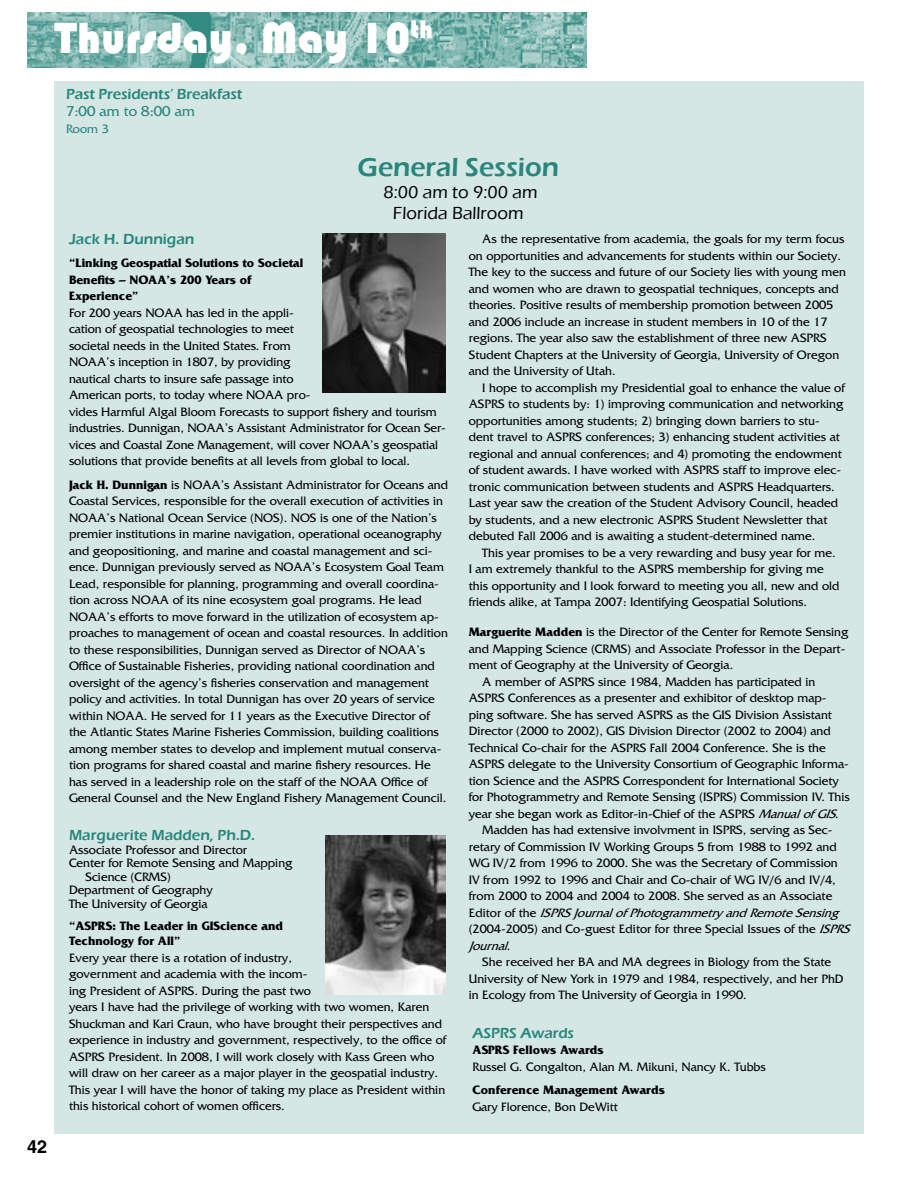
<style>
.page{position:relative;width:918px;height:1188px;background:#fff}
.page>*{position:absolute;margin:0;border:0;box-sizing:border-box;transform-origin:0 0}
.Fun_Heading_Large{font:45px "Bauhaus 93";color:#fff}
.Heading_1{font:600 27px "Eras ITC";color:#2a867c}
.Heading_1-2{font:500 18px "Eras ITC";color:#000}
.Heading_2{font:500 18px "Eras ITC";color:#000}
.t1{font:700 18px "Helvetica";color:#000}
.Heading_3{font:600 15px "Eras ITC";color:#2a867c}
.Session_Title{font:600 15px "Eras ITC";letter-spacing:-.01em;color:#2a867c}
.Room_Workshop{font:15px "Friz Quadrata";color:#2a867c}
.Body{font:12.75px/16.5px "Friz Quadrata";color:#000}
.Body-2{font:700 12.75px/16.5px "Friz Quadrata";color:#000}
.Heading_3-2{font:12.75px "Friz Quadrata";color:#000}
.Heading_3-3{font:700 12.75px/15.3px "Friz Quadrata";color:#000}
.Room_Workshop-2{font:12.75px "Friz Quadrata";color:#2a867c}
.s1{font-weight:700}
.s2{font-style:italic}
</style>
<div class="page">
<img style="left:27px;top:13px;width:559px;height:55px">
<div style="left:54px;top:81px;width:810px;height:1053px;background:#d4e7e5"></div>
<img style="left:323px;top:234px;width:122px;height:159px">
<img style="left:326px;top:835px;width:119px;height:160px">
<p class="Fun_Heading_Large" style="left:54px;top:13px;width:381px">Thursday, May 10<sup>th</sup></p>
<p class="Session_Title" style="left:66px;top:85px;width:178px">Past Presidents’ Breakfast</p>
<p class="Room_Workshop" style="left:66px;top:103px;width:130px">7:00 am to 8:00 am</p>
<p class="Room_Workshop-2" style="left:66px;top:122px;width:44px">Room 3</p>
<p class="Heading_1" style="left:357px;top:152px;width:203px">General Session</p>
<p class="Heading_2" style="left:383px;top:182px;width:156px">8:00 am to 9:00 am</p>
<p class="Heading_1-2" style="left:393px;top:203px;width:132px">Florida Ballroom</p>
<p class="Body" style="left:469px;top:231px;width:379px;text-indent:14px">As the representative from academia, the goals for my term focus on opportunities and advancements for students within our Society.<br>The key to the success and future of our Society lies with young men and women who are drawn to geospatial techniques, concepts and theories. Positive results of membership promotion between 2005 and 2006 include an increase in student members in 10 of the 17 regions. The year also saw the establishment of three new ASPRS Student Chapters at the University of Georgia, University of Oregon and the University of Utah.</p>
<p class="Body" style="left:469px;top:380px;width:377px;text-indent:14px">I hope to accomplish my Presidential goal to enhance the value of ASPRS to students by: 1) improving communication and networking opportunities among students; 2) bringing down barriers to stu&shy;dent travel to ASPRS conferences; 3) enhancing student activities at regional and annual conferences; and 4) promoting the endowment of student awards. I have worked with ASPRS staff to improve elec&shy;tronic communication between students and ASPRS Headquarters.<br>Last year saw the creation of the Student Advisory Council, headed by students, and a new electronic ASPRS Student Newsletter that debuted Fall 2006 and is awaiting a student-determined name.</p>
<p class="Body" style="left:469px;top:545px;width:372px;text-indent:14px">This year promises to be a very rewarding and busy year for me.<br>I am extremely thankful to the ASPRS membership for giving me this opportunity and I look forward to meeting you all, new and old friends alike, at Tampa 2007: Identifying Geospatial Solutions.</p>
<p class="Body" style="left:469px;top:624px;width:381px"><span class="s1">Marguerite Madden</span> is the Director of the Center for Remote Sensing and Mapping Science (CRMS) and Associate Professor in the Depart&shy;ment of Geography at the University of Georgia.</p>
<p class="Body" style="left:469px;top:674px;width:383px;text-indent:14px">A member of ASPRS since 1984, Madden has participated in ASPRS Conferences as a presenter and exhibitor of desktop map&shy;ping software. She has served ASPRS as the GIS Division Assistant Director (2000 to 2002), GIS Division Director (2002 to 2004) and Technical Co-chair for the ASPRS Fall 2004 Conference. She is the ASPRS delegate to the University Consortium of Geographic Informa&shy;tion Science and the ASPRS Correspondent for International Society for Photogrammetry and Remote Sensing (ISPRS) Commission IV. This year she began work as Editor-in-Chief of the ASPRS <span class="s2">Manualof GIS</span>.</p>
<p class="Body" style="left:469px;top:822px;width:387px;text-indent:14px">Madden has had extensive involvment in ISPRS, serving as Sec&shy;retary of Commission IV Working Groups 5 from 1988 to 1992 and WG IV/2 from 1996 to 2000. She was the Secretary of Commission<br>IV from 1992 to 1996 and Chair and Co-chair of WG IV/6 and IV/4, from 2000 to 2004 and 2004 to 2008. She served as an Associate<br>E d i t o r o f t h e <span class="s2">ISPRSJournalof Photogrammetry andRemoteSensing </span>(2004-2005) and Co-guest Editor for three Special Issues of the <span class="s2">ISPRS Journal</span>.</p>
<p class="Body" style="left:469px;top:954px;width:376px;text-indent:14px">She received her BA and MA degrees in Biology from the State<br>University of New York in 1979 and 1984, respectively, and her PhD in Ecology from The University of Georgia in 1990.</p>
<p class="Session_Title" style="left:472px;top:1024px;width:103px">ASPRS Awards</p>
<p class="Body-2" style="left:472px;top:1042px;width:133px">ASPRS Fellows Awards</p>
<p class="Body" style="left:472px;top:1058px;width:295px">Russel G. Congalton, Alan M. Mikuni, Nancy K. Tubbs</p>
<p class="Body-2" style="left:472px;top:1082px;width:194px">Conference Management Awards</p>
<p class="Body" style="left:472px;top:1098px;width:147px">Gary Florence, Bon DeWitt</p>
<p class="Heading_3" style="left:69px;top:231px;width:127px">Jack H. Dunnigan</p>
<p class="Body-2" style="left:69px;top:255px;width:236px">“Linking Geospatial Solutions to Societal<br>Benefits – NOAA’s 200 Years of<br>Experience”</p>
<p class="Body" style="left:69px;top:305px;width:378px">For 200 years NOAA has led in the appli-<br>cation of geospatial technologies to meet<br>societal needs in the United States. From<br>NOAA’s inception in 1807, by providing<br>nautical charts to insure safe passage into<br>American ports, to today where NOAA pro-<br>vides Harmful Algal Bloom Forecasts to support fishery and tourism industries. Dunnigan, NOAA’s Assistant Administrator for Ocean Ser&shy;vices and Coastal Zone Management, will cover NOAA’s geospatial solutions that provide benefits at all levels from global to local.</p>
<p class="Body" style="left:69px;top:476px;width:381px"><span class="s1">Jack H. Dunnigan</span> is NOAA’s Assistant Administrator for Oceans and Coastal Services, responsible for the overall execution of activities in NOAA’s National Ocean Service (NOS). NOS is one of the Nation’s premier institutions in marine navigation, operational oceanography and geopositioning, and marine and coastal management and sci&shy;ence. Dunnigan previously served as NOAA’s Ecosystem Goal Team Lead, responsible for planning, programming and overall coordina&shy;tion across NOAA of its nine ecosystem goal programs. He lead NOAA’s efforts to move forward in the utilization of ecosystem ap&shy;proaches to management of ocean and coastal resources. In addition to these responsibilities, Dunnigan served as Director of NOAA’s Office of Sustainable Fisheries, providing national coordination and oversight of the agency’s fisheries conservation and management policy and activities. In total Dunnigan has over 20 years of service within NOAA. He served for 11 years as the Executive Director of the Atlantic States Marine Fisheries Commission, building coalitions among member states to develop and implement mutual conserva&shy;tion programs for shared coastal and marine fishery resources. He has served in a leadership role on the staff of the NOAA Office of General Counsel and the New England Fishery Management Council.</p>
<p class="Heading_3" style="left:69px;top:827px;width:188px">Marguerite Madden, Ph.D.</p>
<p class="Heading_3-2" style="left:69px;top:843px;width:180px">Associate Professor and Director</p>
<p class="Heading_3-2" style="left:69px;top:856px;width:225px">Center for Remote Sensing and Mapping</p>
<p class="Heading_3-2" style="left:85px;top:870px;width:87px">Science (CRMS)</p>
<p class="Heading_3-2" style="left:69px;top:883px;width:145px">Department of Geography</p>
<p class="Heading_3-2" style="left:69px;top:897px;width:140px">The University of Georgia</p>
<p class="Heading_3-3" style="left:69px;top:918px;width:216px">“ASPRS: The Leader in GIScience and<br>Technology for All”</p>
<p class="Body" style="left:69px;top:949px;width:379px">Every year there is a rotation of industry,<br>government and academia with the incom-<br>ing President of ASPRS. During the past two<br>years I have had the privilege of working with two women, Karen Shuckman and Kari Craun, who have brought their perspectives and experience in industry and government, respectively, to the office of ASPRS President. In 2008, I will work closely with Kass Green who will draw on her career as a major player in the geospatial industry.<br>This year I will have the honor of taking my place as President within this historical cohort of women officers.</p>
<h3 class="t1" style="left:27px;top:1136px;width:22px">42</h3>
</div>
